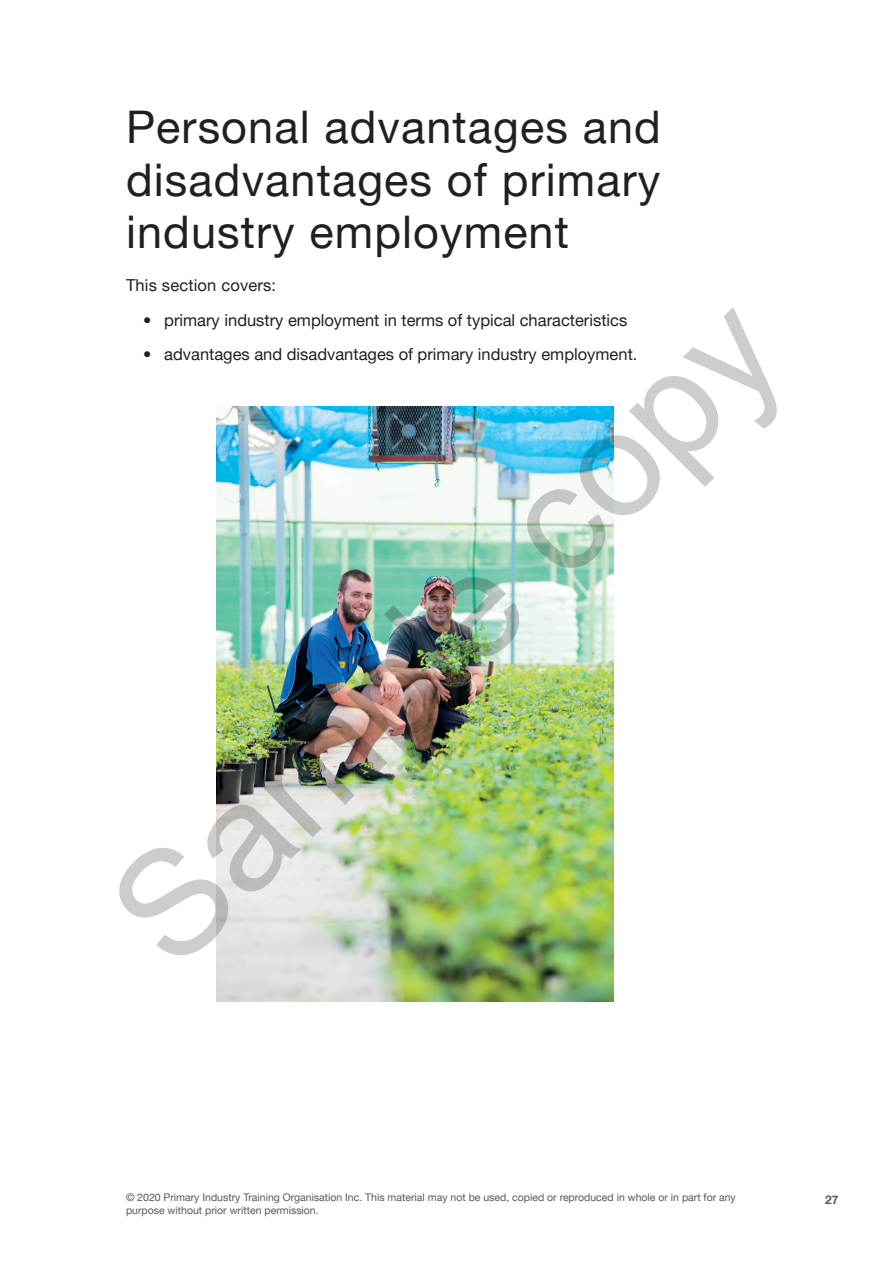
<style>
.page{position:relative;width:893px;height:1263px;background:#fff}
.page>*{position:absolute;margin:0;border:0;box-sizing:border-box;transform-origin:0 0}
.t1{font:150px "Arial";color:rgb(0 0 0/.2)}
.t2{font:45px/52.5px "Helvetica Neue";letter-spacing:.025em;color:#231f20;text-align:justify}
.t3{font:16.5px "Helvetica Neue";color:#231f20}
.t4{font:700 12px "Helvetica Neue LT";color:#57585a}
.t5{font:10.5px/13.5px "Helvetica Neue";color:#57585a}
</style>
<div class="page">
<img style="left:217px;top:407px;width:397px;height:594px">
<h2 class="t2" style="left:126px;top:101px;width:536px">Personal advantages and disadvantages of primary industry employment</h2>
<h3 class="t3" style="left:126px;top:276px;width:152px">This section covers:</h3>
<h3 class="t3" style="left:143px;top:310px;width:486px">• primary industry employment in terms of typical characteristics</h3>
<h3 class="t3" style="left:143px;top:345px;width:496px">• advantages and disadvantages of primary industry employment.</h3>
<h1 class="t1" style="left:66px;top:864px;width:869px;rotate:-45deg">Sample copy</h1>
<p class="t5" style="left:126px;top:1190px;width:611px">© 2020 Primary Industry Training Organisation Inc. This material may not be used, copied or reproduced in whole or in part for any purpose without prior written permission.</p>
<p class="t4" style="left:825px;top:1192px;width:15px">27</p>
</div>
